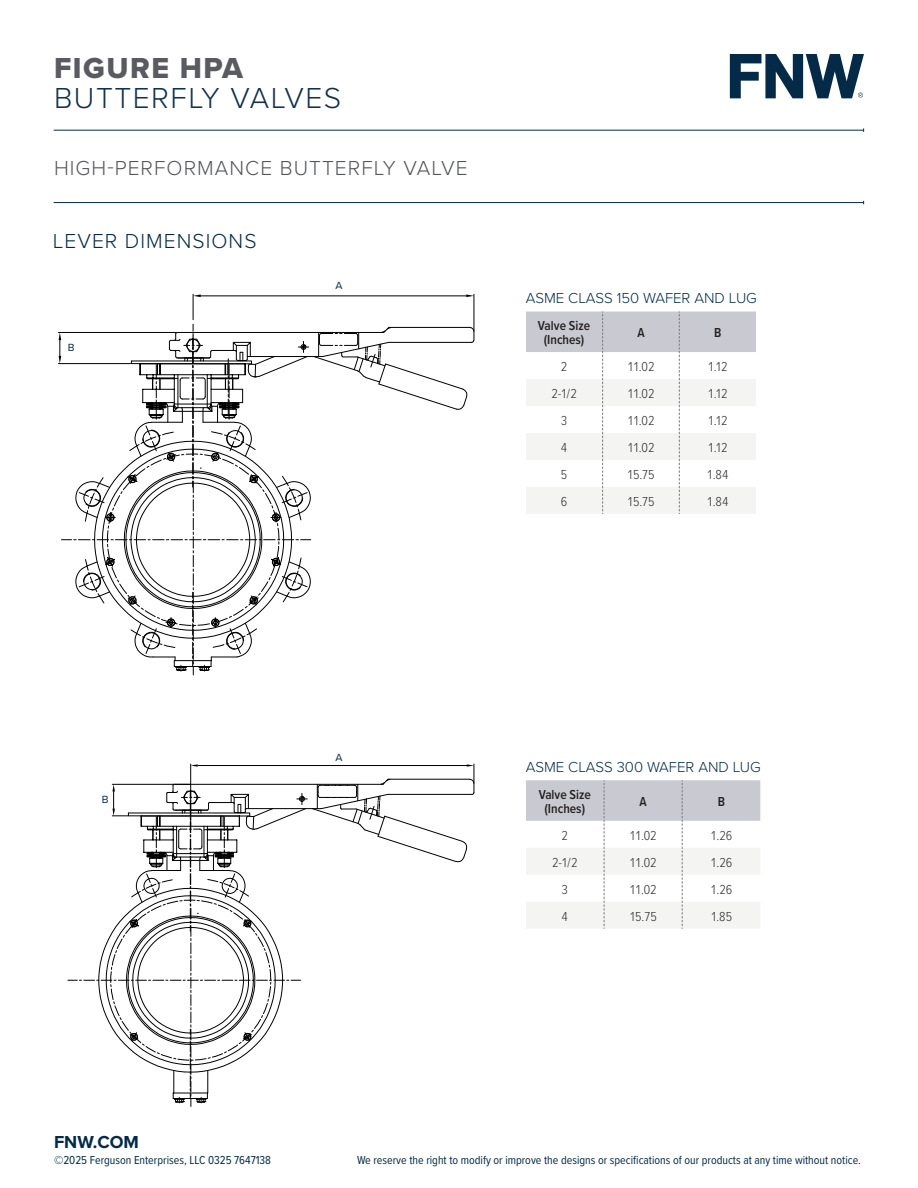
<style>
.page{position:relative;width:918px;height:1188px;background:#fff}
.page>*{position:absolute;margin:0;border:0;box-sizing:border-box;transform-origin:0 0}
.t1{font:300 30px "Proxima Nova";letter-spacing:.05em;color:#12314e}
.t2{font:30px "Proxima Nova Extrabld";letter-spacing:.05em;color:#5a5b60}
.t3{font:300 21px "Proxima Nova";letter-spacing:.05em;color:#54565a}
.t4{font:300 21px "Proxima Nova";letter-spacing:.05em;color:#042a47}
.t5{font:700 18px "Proxima Nova";color:#042a47}
.t6{font:300 15px "Proxima Nova";color:#042a47}
.t7{font:300 13.5px "Proxima Nova Cond";letter-spacing:-.005em;color:#312f30}
.t8{font:600 13.5px/14.2px "Proxima Nova Cond";color:#231f20;text-align:center}
.t9{font:12px "Proxima Nova Cond";color:#042a47}
.t10{font:10.8px "Proxima Nova";color:#042a47}
</style>
<div class="page">
<svg style="left:730px;top:54px;width:134px;height:44px"></svg>
<hr style="left:54px;top:202px;width:810px;height:1px;background:#042a47">
<hr style="left:54px;top:130px;width:810px;height:1px;background:#042a47">
<svg style="left:526px;top:780px;width:234px;height:149px"></svg>
<svg style="left:526px;top:312px;width:230px;height:202px"></svg>
<svg style="left:75px;top:294px;width:400px;height:381px"></svg>
<hr style="left:58px;top:332px;width:118px;height:1px;background:#000">
<hr style="left:58px;top:363px;width:73px;height:1px;background:#000">
<svg style="left:59px;top:333px;width:2px;height:31px"></svg>
<svg style="left:67px;top:764px;width:408px;height:342px"></svg>
<div style="left:64px;top:343px;width:15px;height:12px;background:#fff"></div>
<div style="left:100px;top:795px;width:10px;height:12px;background:#fff"></div>
<h1 class="t2" style="left:54px;top:45px;width:191px">FIGURE HPA</h1>
<h1 class="t1" style="left:54px;top:76px;width:289px">BUTTERFLY VALVES</h1>
<h2 class="t3" style="left:54px;top:152px;width:415px">HIGH-PERFORMANCE BUTTERFLY VALVE</h2>
<h2 class="t4" style="left:53px;top:225px;width:205px">LEVER DIMENSIONS</h2>
<p class="t10" style="left:68px;top:340px;width:8px">B</p>
<p class="t10" style="left:336px;top:278px;width:9px">A</p>
<p class="t10" style="left:102px;top:792px;width:8px">B</p>
<h3 class="t5" style="left:54px;top:1129px;width:86px">FNW.COM</h3>
<p class="t10" style="left:336px;top:750px;width:9px">A</p>
<p class="t6" style="left:526px;top:287px;width:233px">ASME CLASS 150 WAFER AND LUG</p>
<p class="t8" style="left:538px;top:318px;width:54px">Valve Size (Inches)</p>
<p class="t8" style="left:637px;top:325px;width:9px">A</p>
<p class="t8" style="left:714px;top:325px;width:9px">B</p>
<p class="t7" style="left:561px;top:356px;width:8px">2</p>
<p class="t7" style="left:627px;top:356px;width:29px">11.02</p>
<p class="t7" style="left:708px;top:356px;width:21px">1.12</p>
<p class="t7" style="left:551px;top:383px;width:27px">2-1/2</p>
<p class="t7" style="left:627px;top:383px;width:29px">11.02</p>
<p class="t7" style="left:708px;top:383px;width:21px">1.12</p>
<p class="t7" style="left:561px;top:410px;width:8px">3</p>
<p class="t7" style="left:627px;top:410px;width:29px">11.02</p>
<p class="t7" style="left:708px;top:410px;width:21px">1.12</p>
<p class="t7" style="left:561px;top:437px;width:8px">4</p>
<p class="t7" style="left:627px;top:437px;width:29px">11.02</p>
<p class="t7" style="left:708px;top:437px;width:21px">1.12</p>
<p class="t7" style="left:561px;top:464px;width:8px">5</p>
<p class="t7" style="left:627px;top:464px;width:29px">15.75</p>
<p class="t7" style="left:707px;top:464px;width:23px">1.84</p>
<p class="t7" style="left:561px;top:491px;width:8px">6</p>
<p class="t7" style="left:627px;top:491px;width:29px">15.75</p>
<p class="t7" style="left:707px;top:491px;width:23px">1.84</p>
<p class="t6" style="left:526px;top:756px;width:236px">ASME CLASS 300 WAFER AND LUG</p>
<p class="t8" style="left:539px;top:787px;width:54px">Valve Size (Inches)</p>
<p class="t8" style="left:640px;top:794px;width:9px">A</p>
<p class="t8" style="left:718px;top:794px;width:9px">B</p>
<p class="t7" style="left:562px;top:825px;width:8px">2</p>
<p class="t7" style="left:630px;top:825px;width:29px">11.02</p>
<p class="t7" style="left:711px;top:825px;width:23px">1.26</p>
<p class="t7" style="left:552px;top:852px;width:27px">2-1/2</p>
<p class="t7" style="left:630px;top:852px;width:29px">11.02</p>
<p class="t7" style="left:711px;top:852px;width:23px">1.26</p>
<p class="t7" style="left:562px;top:879px;width:8px">3</p>
<p class="t7" style="left:630px;top:879px;width:29px">11.02</p>
<p class="t7" style="left:711px;top:879px;width:23px">1.26</p>
<p class="t7" style="left:562px;top:906px;width:8px">4</p>
<p class="t7" style="left:629px;top:906px;width:29px">15.75</p>
<p class="t7" style="left:711px;top:906px;width:23px">1.85</p>
<p class="t9" style="left:54px;top:1152px;width:219px">©2025 Ferguson Enterprises, LLC 0325 7647138</p>
<p class="t9" style="left:357px;top:1152px;width:505px">We reserve the right to modify or improve the designs or specifications of our products at any time without notice.</p>
</div>
